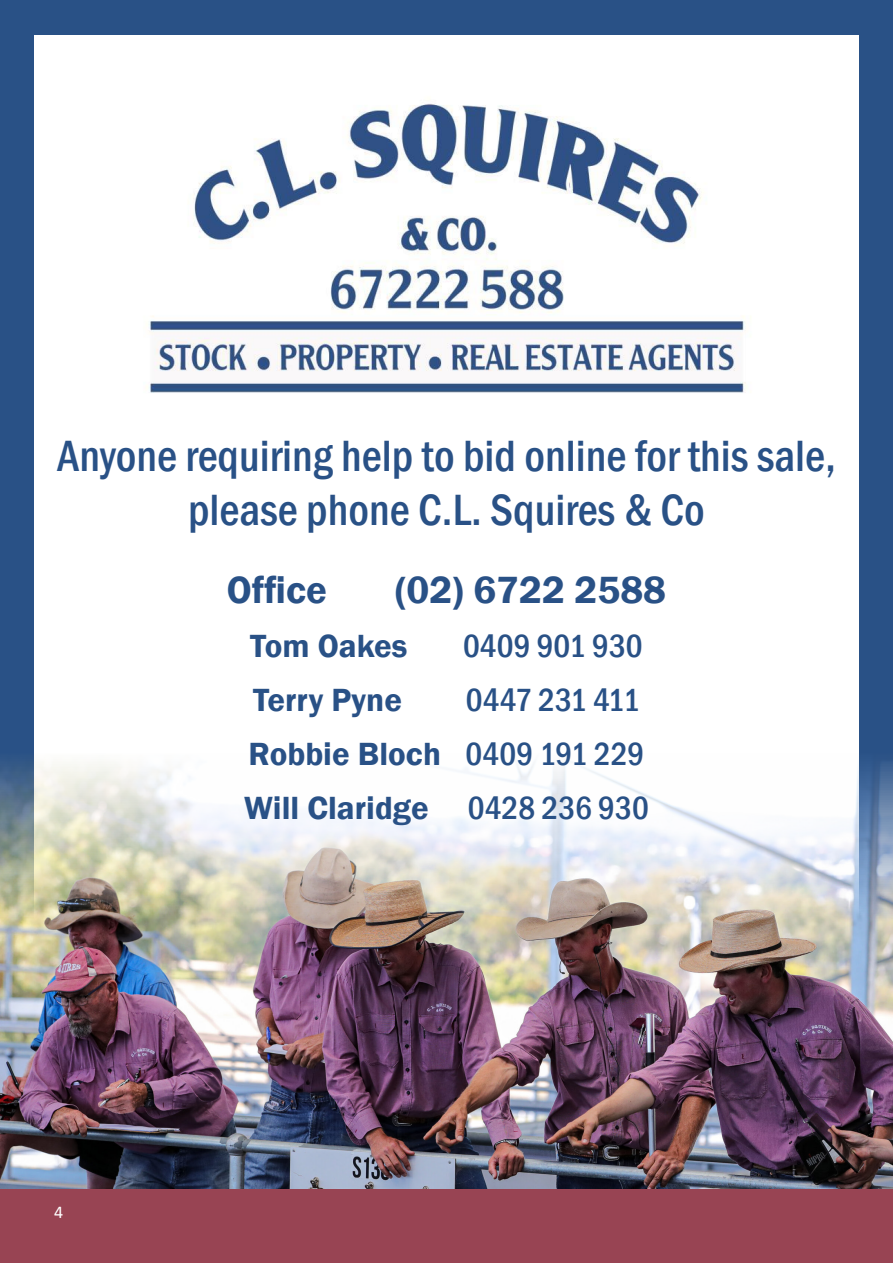
<style>
.page{position:relative;width:893px;height:1263px;background:#fff}
.page>*{position:absolute;margin:0;border:0;box-sizing:border-box;transform-origin:0 0}
.t1{font:500 condensed 45px/54px "Franklin Gothic";color:#295186;text-align:center}
.t2{font:600 39px "Franklin Gothic";color:#295186}
.t3{font:600 33px "Franklin Gothic";color:#295186}
.t4{font:500 condensed 33px "Franklin Gothic";color:#295186}
.t5{font:500 condensed 33px "Franklin Gothic";letter-spacing:-.05em;color:#295186}
.t6{font:18px "Calibri";color:#fff}
.s1{font-weight:500;font-stretch:condensed}
</style>
<div class="page">
<div style="left:0;top:0;width:893px;height:1188px;background:#295186"></div>
<div style="left:0;top:1188px;width:893px;height:75px;background:#984453"></div>
<div style="left:34px;top:35px;width:825px;height:1085px;background:#fff"></div>
<img style="left:0;top:761px;width:893px;height:427px">
<img style="left:146px;top:103px;width:601px;height:290px">
<p class="t1" style="left:57px;top:429px;width:780px">Anyone requiring help to bid online for this sale, please phone C.L. Squires &amp; Co</p>
<p class="t6" style="left:54px;top:1199px;width:11px">4</p>
<p class="t2" style="left:227px;top:565px;width:102px">Office</p>
<p class="t2" style="left:395px;top:565px;width:272px">(02) 6722 2588</p>
<p class="t3" style="left:250px;top:625px;width:159px">Tom Oakes</p>
<p class="t4" style="left:463px;top:624px;width:181px">0409 901 930</p>
<p class="t3" style="left:253px;top:679px;width:151px">Terry Pyne</p>
<p class="t5" style="left:466px;top:678px;width:176px">0447 231 411</p>
<p class="t3" style="left:249px;top:733px;width:397px">Robbie Bloch <span class="s1">0409 191 229</span></p>
<p class="t3" style="left:244px;top:787px;width:406px">Will Claridge <span class="s1">0428 236 930</span></p>
</div>
